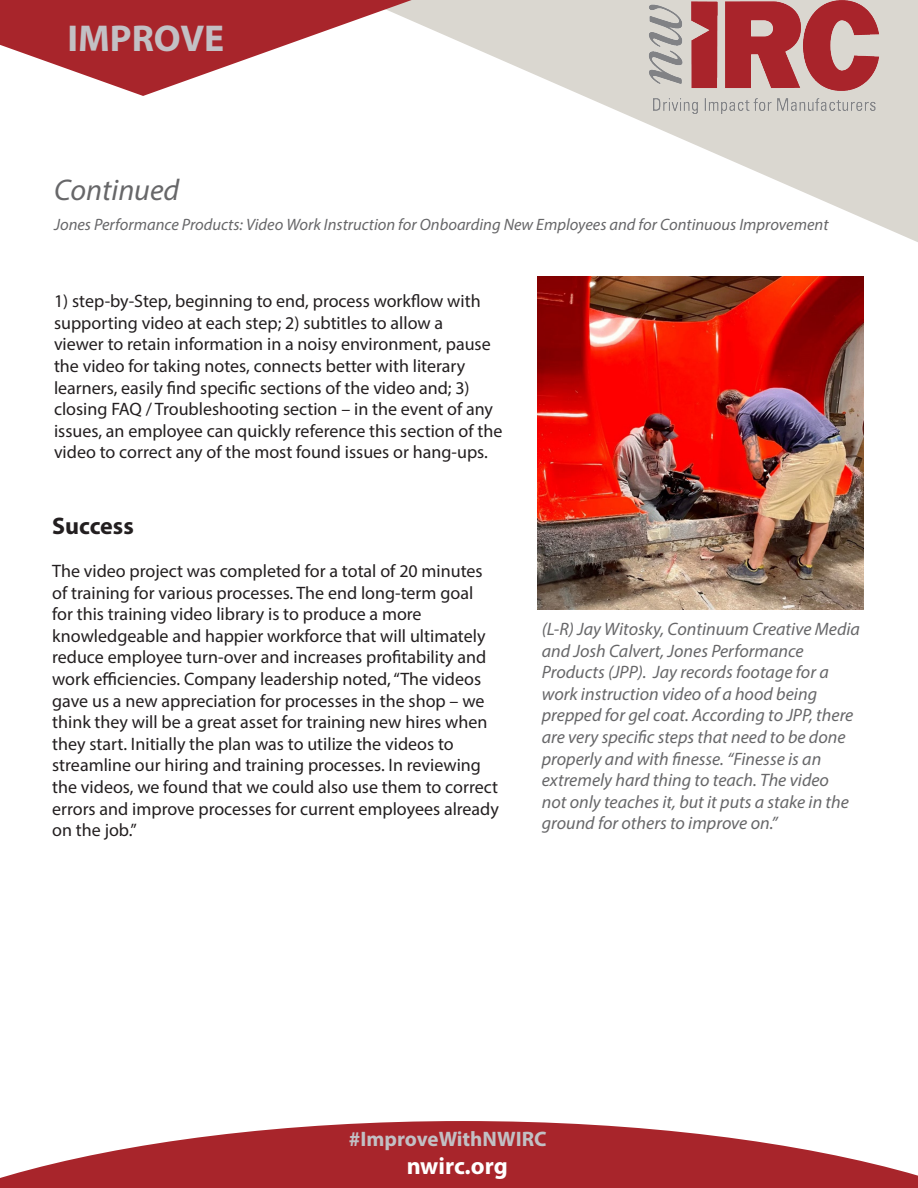
<style>
.page{position:relative;width:918px;height:1188px;background:#fff}
.page>*{position:absolute;margin:0;border:0;box-sizing:border-box;transform-origin:0 0}
.t1{font:700 37.5px "Myriad Pro";color:#c2c0c4}
.t2{font:italic 30px "Myriad Pro";color:#676769}
.t3{font:700 24px "Myriad Pro";letter-spacing:-.005em;color:#fff}
.t4{font:700 24px "Myriad Pro";color:#231f20}
.t5{font:700 21px "Myriad Pro";color:#c2c0c4}
.t6{font:18px/21.6px "Myriad Pro";color:#231f20}
.t7{font:italic 18px/21.6px "Myriad Pro";color:#676769}
.t8{font:italic 16.5px "Myriad Pro";color:#676769}
</style>
<div class="page">
<svg style="left:412px;top:0;width:506px;height:242px"></svg>
<svg style="left:0;top:1121px;width:918px;height:67px;fill:#a8252b"></svg>
<svg style="left:0;top:0;width:412px;height:96px"></svg>
<img style="left:634px;top:0;width:255px;height:122px">
<img style="left:538px;top:277px;width:326px;height:332px">
<p class="t1" style="left:68px;top:14px;width:158px">IMPROVE</p>
<p class="t2" style="left:54px;top:172px;width:127px">Continued</p>
<p class="t8" style="left:54px;top:215px;width:776px">Jones Performance Products: Video Work Instruction for Onboarding New Employees and for Continuous Improvement</p>
<p class="t6" style="left:54px;top:290px;width:450px">1) step-by-Step, beginning to end, process workflow with supporting video at each step; 2) subtitles to allow a<br>viewer to retain information in a noisy environment, pause the video for taking notes, connects better with literary learners, easily find specific sections of the video and; 3) closing FAQ / Troubleshooting section – in the event of any issues, an employee can quickly reference this section of the video to correct any of the most found issues or hang-ups.</p>
<p class="t4" style="left:52px;top:510px;width:83px">Success</p>
<p class="t6" style="left:52px;top:560px;width:448px">The video project was completed for a total of 20 minutes of training for various processes. The end long-term goal<br>for this training video library is to produce a more knowledgeable and happier workforce that will ultimately reduce employee turn-over and increases profitability and work efficiencies. Company leadership noted, “The videos gave us a new appreciation for processes in the shop – we think they will be a great asset for training new hires when they start. Initially the plan was to utilize the videos to streamline our hiring and training processes. In reviewing the videos, we found that we could also use them to correct errors and improve processes for current employees already on the job.”</p>
<p class="t7" style="left:542px;top:618px;width:320px">(L-R) Jay Witosky, Continuum Creative Media and Josh Calvert, Jones Performance Products (JPP). Jay records footage for a work instruction video of a hood being prepped for gel coat. According to JPP, there are very specific steps that need to be done properly and with finesse. “Finesse is an extremely hard thing to teach. The video<br>not only teaches it, but it puts a stake in the ground for others to improve on.”</p>
<p class="t5" style="left:349px;top:1125px;width:199px">#ImproveWithNWIRC</p>
<p class="t3" style="left:407px;top:1150px;width:103px">nwirc.org</p>
</div>
